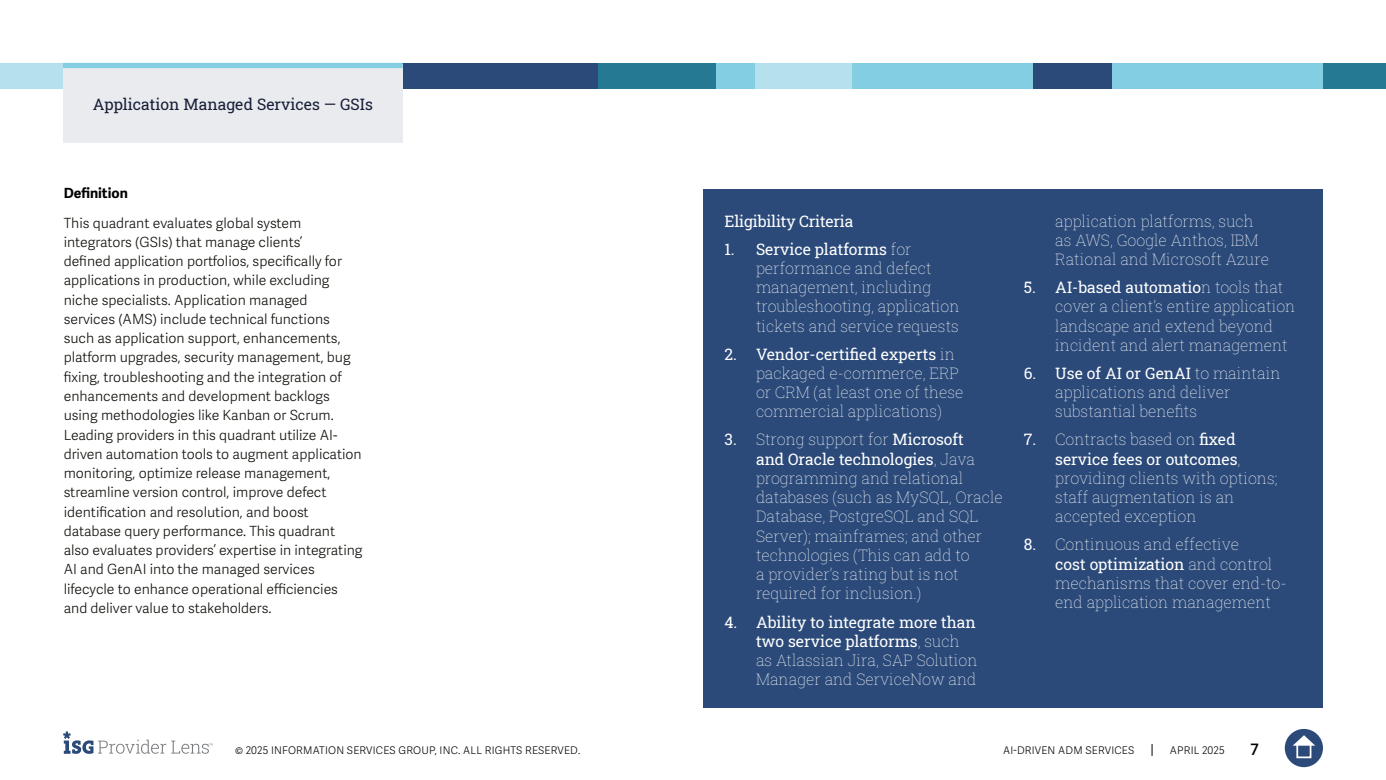
<style>
.page{position:relative;width:1386px;height:780px;background:#fff}
.page>*{position:absolute;margin:0;border:0;box-sizing:border-box;transform-origin:0 0}
.t1{font:15.75px/19.2px "Roboto Slab ISG P Thin";color:#fff}
.t2{font:15.75px/19.2px "Roboto Slab ISG P Regular";color:#fff}
.t3{font:15.75px "Roboto Slab ISG P Regular";color:#171e37}
.t4{font:600 15.75px "Adelle Sans";color:#000}
.t5{font:300 14px/19.2px "Adelle Sans";color:#12110c}
.t6{font:700 14px "Adelle Sans";color:#000}
.t7{font:300 10.5px "Adelle Sans";letter-spacing:.02em;color:#000}
.s1{font-family:"Roboto Slab ISG P Thin"}
.s2{font-family:"Roboto Slab ISG P Regular"}
</style>
<div class="page">
<svg style="left:63px;top:731px;width:150px;height:23px"></svg>
<svg style="left:1152px;top:744px;width:1px;height:12px"></svg>
<div style="left:1285px;top:729px;width:38px;height:38px;background:#2b4a79;border-radius:50%"></div>
<svg style="left:1293px;top:735px;width:22px;height:10px"></svg>
<div style="left:1296px;top:743px;width:15px;height:15px;border:2px solid #fff"></div>
<div style="left:1047px;top:63px;width:276px;height:26px;background:#84cee3"></div>
<div style="left:0;top:63px;width:158px;height:26px;background:#b4e1ed"></div>
<div style="left:850px;top:63px;width:184px;height:26px;background:#84cee3"></div>
<div style="left:1323px;top:63px;width:63px;height:26px;background:#257992"></div>
<div style="left:1033px;top:63px;width:79px;height:26px;background:#2b4a79"></div>
<div style="left:754px;top:63px;width:98px;height:26px;background:#b4e1ed"></div>
<div style="left:598px;top:63px;width:157px;height:26px;background:#84cee3"></div>
<div style="left:598px;top:63px;width:118px;height:26px;background:#257992"></div>
<div style="left:379px;top:63px;width:219px;height:26px;background:#2b4a79"></div>
<div style="left:704px;top:189px;width:619px;height:518px;background:#2b4a79"></div>
<div style="left:63px;top:64px;width:340px;height:78px;background:#e9ebee"></div>
<div style="left:63px;top:63px;width:340px;height:5px;background:#84cee3"></div>
<p class="t3" style="left:93px;top:93px;width:282px">Application Managed Services — GSIs</p>
<p class="t6" style="left:64px;top:184px;width:66px">Definition</p>
<p class="t5" style="left:64px;top:213px;width:300px">This quadrant evaluates global system integrators (GSIs) that manage clients’<br>defined application portfolios, specifically for applications in production, while excluding niche specialists. Application managed<br>services (AMS) include technical functions such as application support, enhancements, platform upgrades, security management, bug fixing, troubleshooting and the integration of enhancements and development backlogs using methodologies like Kanban or Scrum.<br>Leading providers in this quadrant utilize AI&shy;driven automation tools to augment application monitoring, optimize release management, streamline version control, improve defect identification and resolution, and boost database query performance. This quadrant also evaluates providers’ expertise in integrating AI and GenAI into the managed services lifecycle to enhance operational efficiencies and deliver value to stakeholders.</p>
<p class="t2" style="left:724px;top:211px;width:130px">Eligibility Criteria</p>
<p class="t2" style="left:724px;top:239px;width:189px">1. Service platforms <span class="s1">for</span></p>
<p class="t1" style="left:756px;top:258px;width:205px">performance and defect management, including troubleshooting, application tickets and service requests</p>
<p class="t2" style="left:724px;top:344px;width:232px">2. Vendor-certified experts <span class="s1">in</span></p>
<p class="t1" style="left:756px;top:363px;width:209px">packaged e-commerce, ERP or CRM (at least one of these commercial applications)</p>
<p class="t1" style="left:724px;top:429px;width:241px"><span class="s2">3.</span> Strong support for <span class="s2">Microsoft</span></p>
<p class="t2" style="left:756px;top:449px;width:221px">and Oracle technologies<span class="s1">, Java</span></p>
<p class="t1" style="left:756px;top:468px;width:248px">programming and relational databases (such as MySQL, Oracle<br>Database, PostgreSQL and SQL<br>Server); mainframes; and other technologies (This can add to<br>a provider’s rating but is not required for inclusion.)</p>
<p class="t2" style="left:756px;top:611px;width:221px;text-indent:-32px">4. Ability to integrate more than two service platforms<span class="s1">, such</span></p>
<p class="t1" style="left:756px;top:650px;width:223px">as Atlassian Jira, SAP Solution<br>Manager and ServiceNow and</p>
<p class="t1" style="left:1055px;top:211px;width:215px">application platforms, such as AWS, Google Anthos, IBM<br>Rational and Microsoft Azure</p>
<p class="t2" style="left:1024px;top:277px;width:261px">5. AI-based automatio<span class="s1">n tools that</span></p>
<p class="t1" style="left:1055px;top:296px;width:242px">cover a client’s entire application landscape and extend beyond incident and alert management</p>
<p class="t2" style="left:1024px;top:363px;width:258px">6. Use of AI or GenAI <span class="s1">to maintain</span></p>
<p class="t1" style="left:1055px;top:382px;width:177px">applications and deliver substantial benefits</p>
<p class="t1" style="left:1024px;top:429px;width:214px"><span class="s2">7.</span> Contracts based on <span class="s2">fixed</span></p>
<p class="t2" style="left:1055px;top:449px;width:187px">service fees or outcomes<span class="s1">,</span></p>
<p class="t1" style="left:1055px;top:468px;width:224px">providing clients with options; staff augmentation is an accepted exception</p>
<p class="t1" style="left:1024px;top:534px;width:217px"><span class="s2">8.</span> Continuous and effective</p>
<p class="t2" style="left:1055px;top:554px;width:219px">cost optimization <span class="s1">and control</span></p>
<p class="t1" style="left:1055px;top:573px;width:233px">mechanisms that cover end-to&shy;end application management</p>
<p class="t7" style="left:235px;top:744px;width:347px">© 2025 INFORMATION SERVICES GROUP, INC. ALL RIGHTS RESERVED.</p>
<p class="t7" style="left:1003px;top:744px;width:133px">AI-DRIVEN ADM SERVICES</p>
<p class="t7" style="left:1170px;top:744px;width:56px">APRIL 2025</p>
<p class="t4" style="left:1251px;top:740px;width:10px">7</p>
</div>
